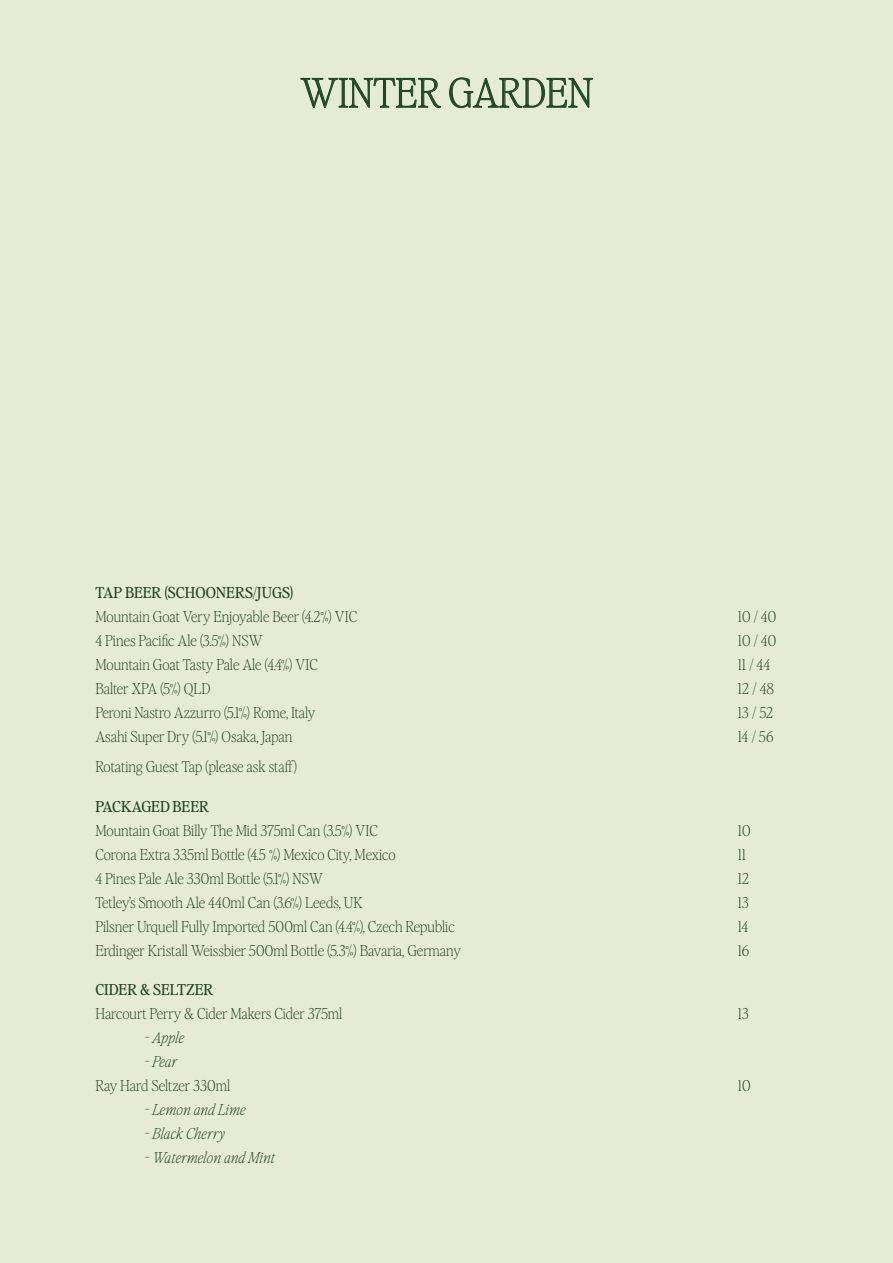
<style>
.page{position:relative;width:893px;height:1263px;background:#e5ebd5}
.page>*{position:absolute;margin:0;border:0;box-sizing:border-box;transform-origin:0 0}
.t1{font:100 39.75px "Editor's Note Text";color:#1d4727}
.t2{font:100 15px "Editor's Note Text";color:#1d4727}
.t3{font:italic 100 15px "Editor's Note Text";color:#1d4727}
.t4{font:15px "Editor's Note Text";color:#1d4727}
</style>
<div class="page">
<svg style="left:300px;top:77px;width:141px;height:31px"></svg>
<svg style="left:449px;top:77px;width:144px;height:32px"></svg>
<h1 class="t1" style="left:300px;top:64px;width:294px">WINTER GARDEN</h1>
<p class="t4" style="left:95px;top:581px;width:200px">TAP BEER (SCHOONERS/JUGS)</p>
<p class="t2" style="left:95px;top:605px;width:264px">Mountain Goat Very Enjoyable Beer (4.2%) VIC</p>
<p class="t2" style="left:738px;top:605px;width:40px">10 / 40</p>
<p class="t2" style="left:95px;top:629px;width:169px">4 Pines Pacific Ale (3.5%) NSW</p>
<p class="t2" style="left:738px;top:629px;width:40px">10 / 40</p>
<p class="t2" style="left:95px;top:653px;width:224px">Mountain Goat Tasty Pale Ale (4.4%) VIC</p>
<p class="t2" style="left:738px;top:653px;width:34px">11 / 44</p>
<p class="t2" style="left:95px;top:677px;width:116px">Balter XPA (5%) QLD</p>
<p class="t2" style="left:738px;top:677px;width:38px">12 / 48</p>
<p class="t2" style="left:95px;top:701px;width:222px">Peroni Nastro Azzurro (5.1%) Rome, Italy</p>
<p class="t2" style="left:738px;top:701px;width:37px">13 / 52</p>
<p class="t2" style="left:95px;top:725px;width:199px">Asahi Super Dry (5.1%) Osaka, Japan</p>
<p class="t2" style="left:738px;top:725px;width:37px">14 / 56</p>
<p class="t2" style="left:95px;top:755px;width:203px">Rotating Guest Tap (please ask staff)</p>
<p class="t4" style="left:95px;top:796px;width:115px">PACKAGED BEER</p>
<p class="t2" style="left:95px;top:820px;width:284px">Mountain Goat Billy The Mid 375ml Can (3.5%) VIC</p>
<p class="t2" style="left:738px;top:820px;width:14px">10</p>
<p class="t2" style="left:95px;top:844px;width:302px">Corona Extra 335ml Bottle (4.5 %) Mexico City, Mexico</p>
<p class="t2" style="left:738px;top:844px;width:10px">11</p>
<p class="t2" style="left:95px;top:868px;width:229px">4 Pines Pale Ale 330ml Bottle (5.1%) NSW</p>
<p class="t2" style="left:738px;top:868px;width:13px">12</p>
<p class="t2" style="left:95px;top:892px;width:269px">Tetley’s Smooth Ale 440ml Can (3.6%) Leeds, UK</p>
<p class="t2" style="left:738px;top:892px;width:13px">13</p>
<p class="t2" style="left:95px;top:916px;width:361px">Pilsner Urquell Fully Imported 500ml Can (4.4%), Czech Republic</p>
<p class="t2" style="left:738px;top:916px;width:12px">14</p>
<p class="t2" style="left:95px;top:940px;width:367px">Erdinger Kristall Weissbier 500ml Bottle (5.3%) Bavaria, Germany</p>
<p class="t2" style="left:738px;top:940px;width:13px">16</p>
<p class="t4" style="left:95px;top:979px;width:120px">CIDER &amp; SELTZER</p>
<p class="t2" style="left:95px;top:1003px;width:248px">Harcourt Perry &amp; Cider Makers Cider 375ml</p>
<p class="t2" style="left:738px;top:1003px;width:13px">13</p>
<p class="t3" style="left:145px;top:1027px;width:41px">- Apple</p>
<p class="t3" style="left:145px;top:1051px;width:34px">- Pear</p>
<p class="t2" style="left:95px;top:1075px;width:136px">Ray Hard Seltzer 330ml</p>
<p class="t2" style="left:738px;top:1075px;width:14px">10</p>
<p class="t3" style="left:145px;top:1099px;width:102px">- Lemon and Lime</p>
<p class="t3" style="left:145px;top:1123px;width:82px">- Black Cherry</p>
<p class="t3" style="left:145px;top:1147px;width:132px">- Watermelon and Mint</p>
</div>
